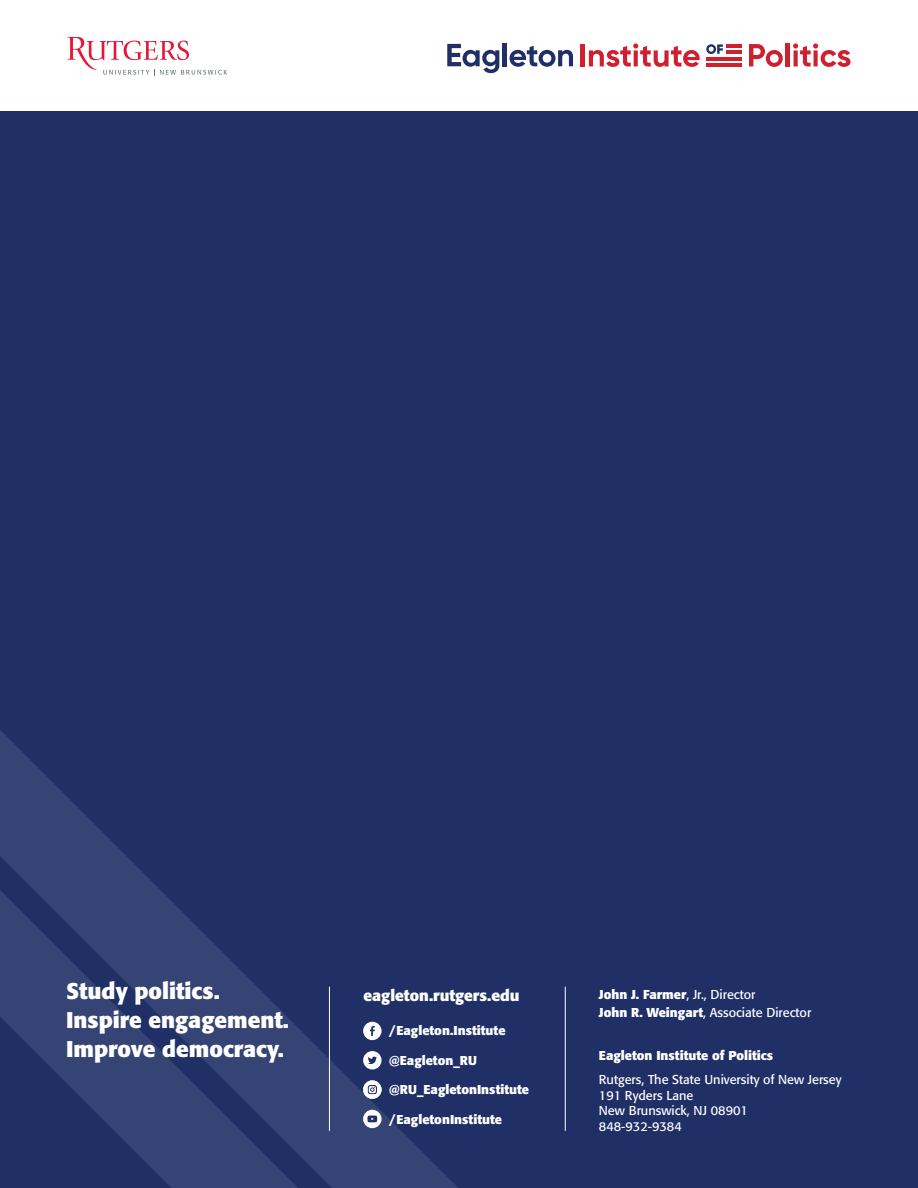
<style>
.page{position:relative;width:918px;height:1188px;background:#fff}
.page>*{position:absolute;margin:0;border:0;box-sizing:border-box;transform-origin:0 0}
.Back_cover_large_whi{font:700 22.5px "Formata BQ";color:#fff}
.t1{font:700 15.6px "Formata BQ";color:#fff}
.White_bodycopy{font:12.75px "Formata BQ";color:#fff}
.White_bodycopy-2{font:700 12.75px "Formata BQ";color:#fff}
.s1{font-weight:700}
</style>
<div class="page">
<div style="left:0;top:111px;width:918px;height:1077px;background:#203066"></div>
<svg style="left:447px;top:44px;width:52px;height:29px"></svg>
<hr style="left:503px;top:43px;width:4px;height:23px;background:#203066">
<svg style="left:510px;top:46px;width:63px;height:21px"></svg>
<svg style="left:749px;top:44px;width:34px;height:23px"></svg>
<hr style="left:786px;top:43px;width:4px;height:23px;background:#cf202f">
<svg style="left:793px;top:43px;width:57px;height:24px"></svg>
<hr style="left:581px;top:44px;width:4px;height:22px;background:#cf202f">
<svg style="left:589px;top:43px;width:111px;height:24px"></svg>
<hr style="left:706px;top:64px;width:36px;height:3px;background:#cf202f">
<hr style="left:706px;top:57px;width:36px;height:3px;background:#cf202f">
<hr style="left:726px;top:51px;width:16px;height:3px;background:#cf202f">
<hr style="left:726px;top:45px;width:16px;height:3px;background:#cf202f">
<svg style="left:706px;top:44px;width:17px;height:10px"></svg>
<svg style="left:67px;top:36px;width:160px;height:40px"></svg>
<svg style="left:299px;top:986px;width:159px;height:202px"></svg>
<svg style="left:0;top:730px;width:299px;height:458px"></svg>
<svg style="left:363px;top:1022px;width:19px;height:18px"></svg>
<svg style="left:363px;top:1051px;width:19px;height:19px"></svg>
<svg style="left:363px;top:1080px;width:19px;height:19px"></svg>
<svg style="left:363px;top:1110px;width:19px;height:18px"></svg>
<svg style="left:367px;top:1116px;width:10px;height:6px"></svg>
<hr style="left:565px;top:987px;width:1px;height:144px;background:#fff">
<hr style="left:329px;top:987px;width:1px;height:144px;background:#fff">
<p class="Back_cover_large_whi" style="left:66px;top:977px;width:155px">Study politics.</p>
<p class="t1" style="left:363px;top:986px;width:158px">eagleton.rutgers.edu</p>
<p class="Back_cover_large_whi" style="left:66px;top:1006px;width:225px">Inspire engagement.</p>
<p class="Back_cover_large_whi" style="left:66px;top:1035px;width:220px">Improve democracy.</p>
<p class="White_bodycopy-2" style="left:389px;top:1023px;width:118px">/Eagleton.Institute</p>
<p class="White_bodycopy-2" style="left:389px;top:1052px;width:89px">@Eagleton_RU</p>
<p class="White_bodycopy-2" style="left:389px;top:1082px;width:142px">@RU_EagletonInstitute</p>
<p class="White_bodycopy-2" style="left:389px;top:1111px;width:114px">/EagletonInstitute</p>
<p class="White_bodycopy" style="left:599px;top:987px;width:158px"><span class="s1">John J. Farmer</span>, Jr., Director</p>
<p class="White_bodycopy" style="left:599px;top:1005px;width:214px"><span class="s1">John R. Weingart</span>, Associate Director</p>
<p class="White_bodycopy-2" style="left:599px;top:1047px;width:176px">Eagleton Institute of Politics</p>
<p class="White_bodycopy" style="left:599px;top:1072px;width:244px">Rutgers, The State University of New Jersey</p>
<p class="White_bodycopy" style="left:599px;top:1087px;width:96px">191 Ryders Lane</p>
<p class="White_bodycopy" style="left:599px;top:1103px;width:151px">New Brunswick, NJ 08901</p>
<p class="White_bodycopy" style="left:599px;top:1118px;width:84px">848-932-9384</p>
</div>
